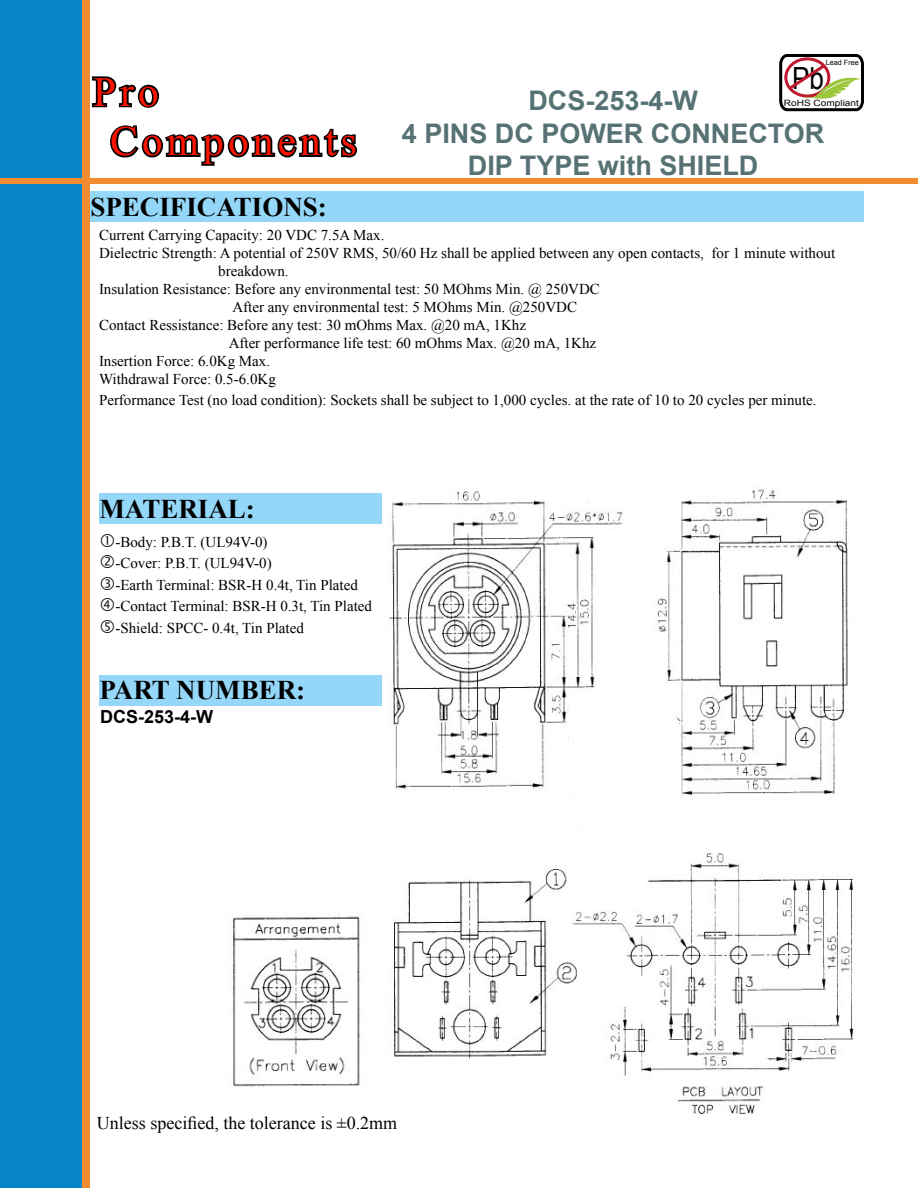
<style>
.page{position:relative;width:918px;height:1188px;background:#fff}
.page>*{position:absolute;margin:0;border:0;box-sizing:border-box;transform-origin:0 0}
.t1{font:41.4px/49.7px "Times New Roman";letter-spacing:.1em;color:#ff1400}
.t2{font:30.6px "Arial";color:#000;scale:.85 1}
.t3{font:700 27px/32.4px "Arial";color:#577274;text-align:center}
.t4{font:700 27px "Times New Roman";color:#000}
.t5{font:18px "Times New Roman";color:#000}
.t6{font:700 18px "Arial";color:#000}
.t7{font:15px/21.6px "Times New Roman";color:#000}
.t8{font:8.7px "Arial";color:#000;scale:1.16 1}
.t9{font:7.2px "Arial";color:#000}
</style>
<div class="page">
<div style="left:0;top:0;width:84px;height:1188px;background:#0885c7"></div>
<div style="left:0;top:178px;width:918px;height:5px;background:#f18c30"></div>
<svg style="left:91px;top:76px;width:69px;height:32px"></svg>
<svg style="left:110px;top:125px;width:248px;height:41px"></svg>
<div style="left:82px;top:0;width:8px;height:1188px;background:#f18c30"></div>
<div style="left:90px;top:192px;width:774px;height:30px;background:#95d7f9"></div>
<img style="left:389px;top:489px;width:465px;height:625px">
<div style="left:99px;top:493px;width:283px;height:31px;background:#95d7f9"></div>
<svg style="left:779px;top:54px;width:85px;height:56px"></svg>
<div style="left:99px;top:675px;width:283px;height:30px;background:#95d7f9"></div>
<img style="left:233px;top:916px;width:127px;height:171px">
<h1 class="t1" style="left:110px;top:66px;width:248px;text-indent:-17px">Pro<br>Components</h1>
<h3 class="t4" style="left:90px;top:188px;width:238px">SPECIFICATIONS:</h3>
<p class="t9" style="left:826px;top:57px;width:35px">Lead Free</p>
<h2 class="t2" style="left:792px;top:58px;width:39px">Pb</h2>
<p class="t8" style="left:784px;top:97px;width:66px">RoHS Compliant</p>
<h3 class="t3" style="left:402px;top:86px;width:424px">DCS-253-4-W<br>4 PINS DC POWER CONNECTOR<br>DIP TYPE with SHIELD</h3>
<p class="t7" style="left:99px;top:224px;width:287px">Current Carrying Capacity: 20 VDC 7.5A Max.</p>
<p class="t7" style="left:99px;top:242px;width:738px">Dielectric Strength: A potential of 250V RMS, 50/60 Hz shall be applied between any open contacts, for 1 minute without</p>
<p class="t7" style="left:218px;top:260px;width:72px">breakdown.</p>
<p class="t7" style="left:99px;top:278px;width:502px">Insulation Resistance: Before any environmental test: 50 MOhms Min. @ 250VDC</p>
<p class="t7" style="left:232px;top:296px;width:346px">After any environmental test: 5 MOhms Min. @250VDC</p>
<p class="t7" style="left:99px;top:314px;width:429px">Contact Ressistance: Before any test: 30 mOhms Max. @20 mA, 1Khz</p>
<p class="t7" style="left:229px;top:332px;width:369px">After performance life test: 60 mOhms Max. @20 mA, 1Khz</p>
<p class="t7" style="left:99px;top:350px;width:173px">Insertion Force: 6.0Kg Max.</p>
<p class="t7" style="left:99px;top:368px;width:178px">Withdrawal Force: 0.5-6.0Kg</p>
<p class="t7" style="left:99px;top:389px;width:719px">Performance Test (no load condition): Sockets shall be subject to 1,000 cycles. at the rate of 10 to 20 cycles per minute.</p>
<h3 class="t4" style="left:99px;top:490px;width:157px">MATERIAL:</h3>
<p class="t7" style="left:115px;top:530px;width:258px">-Body: P.B.T. (UL94V-0)<br>-Cover: P.B.T. (UL94V-0)<br>-Earth Terminal: BSR-H 0.4t, Tin Plated -Contact Terminal: BSR-H 0.3t, Tin Plated -Shield: SPCC- 0.4t, Tin Plated</p>
<h3 class="t4" style="left:99px;top:671px;width:207px">PART NUMBER:</h3>
<p class="t6" style="left:100px;top:705px;width:115px">DCS-253-4-W</p>
<p class="t5" style="left:97px;top:1111px;width:302px">Unless specified, the tolerance is ±0.2mm</p>
</div>
